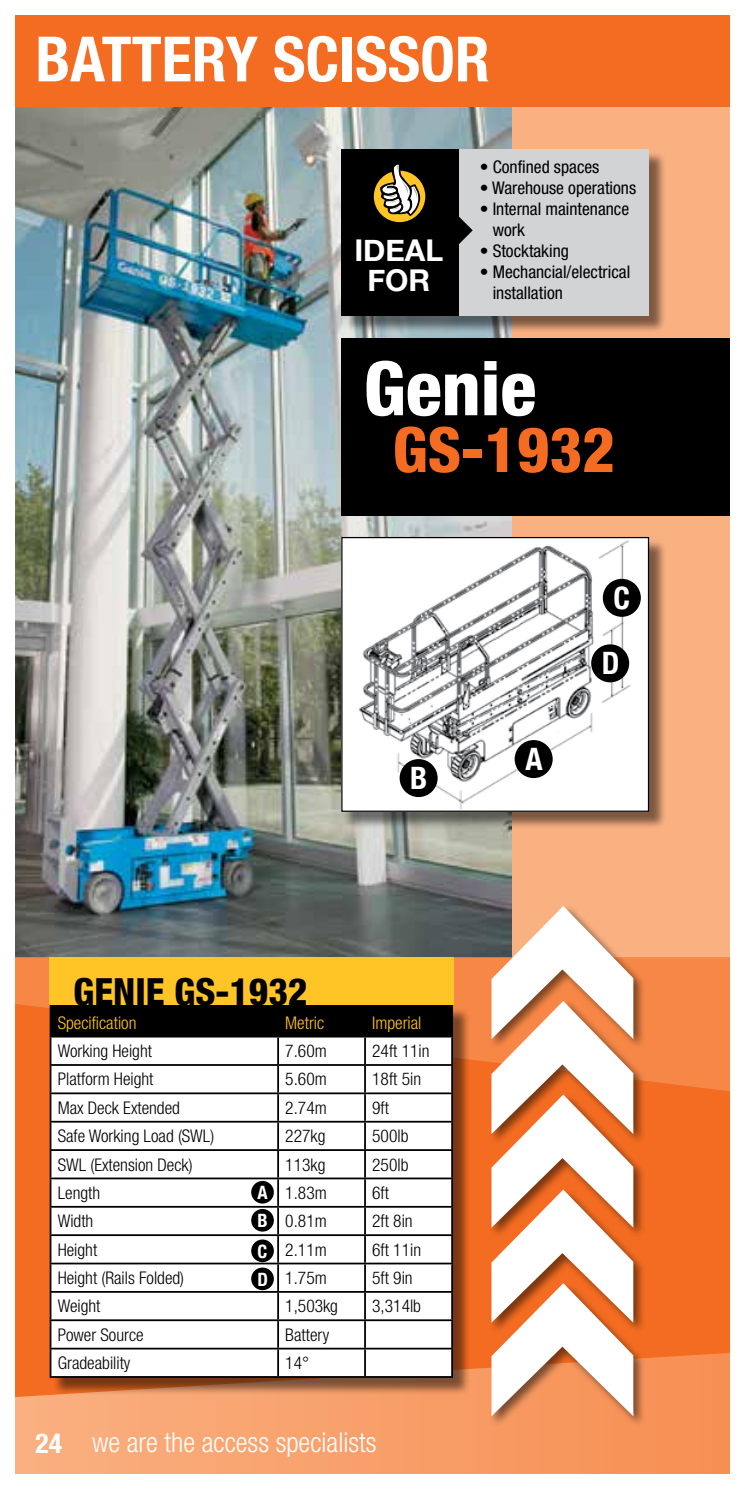
<style>
.page{position:relative;width:745px;height:1489px;background:#fff}
.page>*{position:absolute;margin:0;border:0;box-sizing:border-box;transform-origin:0 0}
.t1{font:800 condensed 75px "Helvetica Neue";color:#fff}
.t2{font:700 condensed 62.5px "Helvetica Neue";color:#fff}
.t3{font:800 condensed 62.5px "Helvetica Neue";color:#f36c21}
.t4{font:800 condensed 37.5px "Helvetica Neue";color:#000}
.t5{font:700 condensed 30.75px "Helvetica Neue";color:#fff}
.t6{font:700 30px/30px "Helvetica Neue";color:#fff;text-align:center}
.t7{font:300 condensed 27.5px "Helvetica Neue";color:#fff}
.t8{font:700 condensed 27.5px "Helvetica Neue";color:#fff}
.t9{font:700 condensed 18.25px/28px "Helvetica Neue";color:#fff}
.t10{font:300 condensed 17.5px "Helvetica Neue";color:#000}
.t11{font:condensed 17.5px/21px "Helvetica Neue";color:#000}
.t12{font:300 condensed 17.5px "Helvetica Neue";color:#ffc425}
</style>
<div class="page">
<div style="left:511px;top:106px;width:217px;height:851px;background:#fab182"></div>
<img style="left:16px;top:106px;width:495px;height:851px">
<div style="left:16px;top:957px;width:712px;height:45px;background:#f68746"></div>
<svg style="left:16px;top:1397px;width:712px;height:75px;background:#f8a06b"></svg>
<svg style="left:16px;top:1002px;width:712px;height:395px;background:#f3732b"></svg>
<div style="left:0;top:0;width:744px;height:106px;background:#f36c21"></div>
<div style="left:341px;top:338px;width:403px;height:177px;background:#000"></div>
<div style="left:343px;top:539px;width:323px;height:290px;background:#000;opacity:.5"></div>
<img style="left:343px;top:539px;width:303px;height:270px">
<div style="left:514px;top:740px;width:38px;height:38px;background:#000;border-radius:50%"></div>
<div style="left:399px;top:759px;width:38px;height:38px;background:#000;border-radius:50%"></div>
<div style="left:590px;top:644px;width:38px;height:38px;background:#000;border-radius:50%"></div>
<div style="left:344px;top:151px;width:322px;height:182px;background:#000;opacity:.5"></div>
<div style="left:341px;top:149px;width:307px;height:167px;background:#d1d3d4"></div>
<div style="left:341px;top:149px;width:117px;height:167px;background:#000"></div>
<svg style="left:458px;top:216px;width:14px;height:29px"></svg>
<svg style="left:372px;top:170px;width:54px;height:53px"></svg>
<div style="left:372px;top:169px;width:55px;height:55px;border:2px solid #000;border-radius:50%"></div>
<svg style="left:380px;top:164px;width:40px;height:52px"></svg>
<div style="left:488px;top:904px;width:158px;height:523px;background:#000;opacity:.5"></div>
<svg style="left:491px;top:905px;width:142px;height:511px"></svg>
<div style="left:0;top:0;width:744px;height:1488px;border:15px solid #fff"></div>
<div style="left:52px;top:1006px;width:418px;height:389px;background:#000;opacity:.5"></div>
<hr style="left:50px;top:1375px;width:228px;height:2px;background:#000">
<hr style="left:278px;top:1375px;width:87px;height:2px;background:#000">
<hr style="left:365px;top:1375px;width:87px;height:2px;background:#000">
<hr style="left:50px;top:1004px;width:228px;height:2px;background:#000">
<hr style="left:278px;top:1004px;width:87px;height:2px;background:#000">
<hr style="left:365px;top:1004px;width:87px;height:2px;background:#000">
<svg style="left:50px;top:1005px;width:402px;height:370px"></svg>
<hr style="left:50px;top:1035px;width:228px;height:2px;background:#000">
<hr style="left:278px;top:1035px;width:87px;height:2px;background:#000">
<hr style="left:365px;top:1035px;width:87px;height:2px;background:#000">
<div style="left:50px;top:957px;width:404px;height:47px;background:#ffc425"></div>
<div style="left:251px;top:1180px;width:23px;height:23px;background:#000;border-radius:50%"></div>
<div style="left:251px;top:1208px;width:23px;height:23px;background:#000;border-radius:50%"></div>
<div style="left:251px;top:1239px;width:23px;height:22px;background:#000;border-radius:50%"></div>
<div style="left:251px;top:1267px;width:23px;height:22px;background:#000;border-radius:50%"></div>
<div style="left:602px;top:579px;width:38px;height:38px;background:#000;border-radius:50%"></div>
<h2 class="t2" style="left:35px;top:7px;width:455px">BATTERY SCISSOR</h2>
<h3 class="t6" style="left:354px;top:236px;width:90px">IDEAL<br>FOR</h3>
<p class="t11" style="left:479px;top:156px;width:121px">• Confined spaces</p>
<p class="t11" style="left:479px;top:177px;width:158px">• Warehouse operations</p>
<p class="t11" style="left:492px;top:198px;width:138px;text-indent:-13px">• Internal maintenance work</p>
<p class="t11" style="left:479px;top:240px;width:91px">• Stocktaking</p>
<p class="t11" style="left:492px;top:261px;width:139px;text-indent:-13px">• Mechancial/electrical installation</p>
<h1 class="t1" style="left:363px;top:342px;width:174px">Genie</h1>
<h2 class="t3" style="left:392px;top:411px;width:223px">GS-1932</h2>
<h3 class="t5" style="left:613px;top:572px;width:18px">C</h3>
<h3 class="t4" style="left:74px;top:968px;width:235px">GENIE GS-1932</h3>
<h3 class="t5" style="left:410px;top:752px;width:19px">B</h3>
<p class="t12" style="left:58px;top:1013px;width:80px">Specification</p>
<p class="t12" style="left:285px;top:1013px;width:40px">Metric</p>
<p class="t12" style="left:372px;top:1013px;width:51px">Imperial</p>
<p class="t10" style="left:58px;top:1040px;width:96px">Working Height</p>
<p class="t10" style="left:285px;top:1040px;width:43px">7.60m</p>
<p class="t10" style="left:372px;top:1040px;width:59px">24ft 11in</p>
<p class="t10" style="left:58px;top:1069px;width:97px">Platform Height</p>
<p class="t10" style="left:285px;top:1069px;width:43px">5.60m</p>
<p class="t10" style="left:372px;top:1069px;width:50px">18ft 5in</p>
<p class="t10" style="left:58px;top:1097px;width:124px">Max Deck Extended</p>
<p class="t10" style="left:285px;top:1097px;width:43px">2.74m</p>
<p class="t10" style="left:372px;top:1097px;width:18px">9ft</p>
<p class="t10" style="left:58px;top:1125px;width:158px">Safe Working Load (SWL)</p>
<p class="t10" style="left:285px;top:1125px;width:42px">227kg</p>
<p class="t10" style="left:372px;top:1125px;width:38px">500lb</p>
<p class="t10" style="left:58px;top:1154px;width:136px">SWL (Extension Deck)</p>
<p class="t10" style="left:285px;top:1154px;width:42px">113kg</p>
<p class="t10" style="left:372px;top:1154px;width:38px">250lb</p>
<p class="t10" style="left:58px;top:1182px;width:44px">Length</p>
<p class="t10" style="left:285px;top:1182px;width:43px">1.83m</p>
<p class="t10" style="left:372px;top:1182px;width:18px">6ft</p>
<p class="t10" style="left:58px;top:1210px;width:37px">Width</p>
<p class="t10" style="left:285px;top:1210px;width:43px">0.81m</p>
<p class="t10" style="left:372px;top:1210px;width:42px">2ft 8in</p>
<p class="t10" style="left:58px;top:1239px;width:41px">Height</p>
<p class="t10" style="left:285px;top:1239px;width:43px">2.11m</p>
<p class="t10" style="left:372px;top:1239px;width:50px">6ft 11in</p>
<p class="t10" style="left:58px;top:1267px;width:128px">Height (Rails Folded)</p>
<p class="t10" style="left:285px;top:1267px;width:43px">1.75m</p>
<p class="t10" style="left:372px;top:1267px;width:42px">5ft 9in</p>
<p class="t10" style="left:58px;top:1295px;width:44px">Weight</p>
<p class="t10" style="left:285px;top:1295px;width:54px">1,503kg</p>
<p class="t10" style="left:372px;top:1295px;width:50px">3,314lb</p>
<p class="t10" style="left:58px;top:1324px;width:87px">Power Source</p>
<p class="t10" style="left:285px;top:1324px;width:45px">Battery</p>
<p class="t10" style="left:58px;top:1352px;width:74px">Gradeability</p>
<p class="t10" style="left:285px;top:1352px;width:25px">14°</p>
<p class="t9" style="left:257px;top:1177px;width:12px">A<br>B</p>
<p class="t9" style="left:257px;top:1235px;width:12px">C<br>D</p>
<h3 class="t8" style="left:35px;top:1420px;width:28px">24</h3>
<h3 class="t7" style="left:92px;top:1426px;width:285px">we are the access specialists</h3>
<h3 class="t5" style="left:525px;top:733px;width:19px">A</h3>
<h3 class="t5" style="left:601px;top:638px;width:19px">D</h3>
</div>
